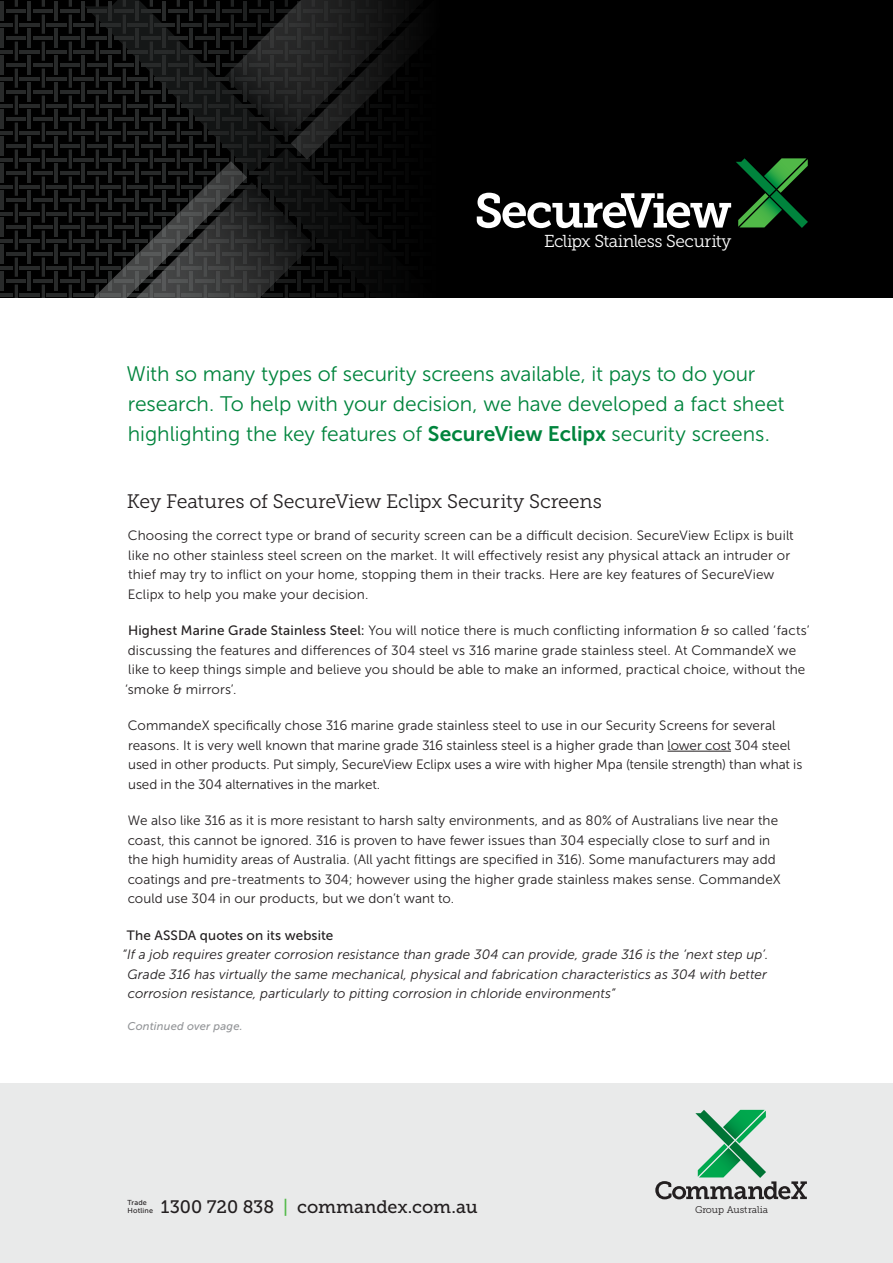
<style>
.page{position:relative;width:893px;height:1263px;background:#fff}
.page>*{position:absolute;margin:0;border:0;box-sizing:border-box;transform-origin:0 0}
.t1{font:21px/30px "Museo Sans 300";letter-spacing:-.005em;color:#00843d}
.t2{font:19.5px "Museo Slab 300";letter-spacing:-.005em;color:#231f20}
.t3{font:18px "Museo Slab 500";letter-spacing:-.005em;color:#231f20}
.t4{font:17.25px "Museo Slab 300";letter-spacing:-.025em;color:#fff}
.t5{font:13.5px/19.5px "Museo Sans 300";letter-spacing:.005em;color:#231f20}
.t6{font:italic 13.5px/19.5px "Museo Sans 300";letter-spacing:.005em;color:#231f20;text-align:justify}
.t7{font:13.5px "Museo Sans 500";letter-spacing:.01em;color:#231f20}
.t8{font:italic 11.25px "Museo Sans 500";letter-spacing:.02em;color:#939598}
.t9{font:9.75px "Museo Slab 300";letter-spacing:-.005em;color:#231f20}
.t10{font:7.2px/7.5px "Museo Sans 500";letter-spacing:.025em;color:#231f20}
.s1{font-family:"Museo Sans 700"}
.s2{font-family:"Museo Sans 500"}
.s3{color:#51b948}
</style>
<div class="page">
<div style="left:0;top:1083px;width:893px;height:180px;background:#e9eaea"></div>
<hr style="left:667px;top:751px;width:64px;height:1px;background:#231f20">
<div style="left:0;top:0;width:893px;height:298px;background:#000"></div>
<svg style="left:0;top:0;width:85px;height:298px"></svg>
<svg style="left:85px;top:0;width:79px;height:298px"></svg>
<svg style="left:164px;top:0;width:354px;height:298px"></svg>
<svg style="left:477px;top:123px;width:331px;height:105px"></svg>
<svg style="left:655px;top:1110px;width:152px;height:89px"></svg>
<p class="t4" style="left:544px;top:232px;width:189px">Eclipx Stainless Security</p>
<h1 class="t1" style="left:126px;top:359px;width:660px">With so many types of security screens available, it pays to do your research. To help with your decision, we have developed a fact sheet highlighting the key features of <span class="s1">SecureView Eclipx</span> security screens.</h1>
<h2 class="t2" style="left:127px;top:491px;width:477px">Key Features of SecureView Eclipx Security Screens</h2>
<p class="t5" style="left:128px;top:526px;width:667px">Choosing the correct type or brand of security screen can be a difficult decision. SecureView Eclipx is built like no other stainless steel screen on the market. It will effectively resist any physical attack an intruder or thief may try to inflict on your home, stopping them in their tracks. Here are key features of SecureView Eclipx to help you make your decision.</p>
<p class="t5" style="left:125px;top:621px;width:686px"><span class="s2">Highest Marine Grade Stainless Steel:</span> You will notice there is much conflicting information &amp; so called ‘facts’ discussing the features and differences of 304 steel vs 316 marine grade stainless steel. At CommandeX we like to keep things simple and believe you should be able to make an informed, practical choice, without the ‘smoke &amp; mirrors’.</p>
<p class="t5" style="left:128px;top:716px;width:676px">CommandeX specifically chose 316 marine grade stainless steel to use in our Security Screens for several reasons. It is very well known that marine grade 316 stainless steel is a higher grade than lower cost 304 steel used in other products. Put simply, SecureView Eclipx uses a wire with higher Mpa (tensile strength) than what is used in the 304 alternatives in the market.</p>
<p class="t5" style="left:128px;top:811px;width:655px">We also like 316 as it is more resistant to harsh salty environments, and as 80% of Australians live near the coast, this cannot be ignored. 316 is proven to have fewer issues than 304 especially close to surf and in the high humidity areas of Australia. (All yacht fittings are specified in 316). Some manufacturers may add coatings and pre-treatments to 304; however using the higher grade stainless makes sense. CommandeX could use 304 in our products, but we don’t want to.</p>
<p class="t7" style="left:127px;top:928px;width:208px">The ASSDA quotes on its website</p>
<p class="t6" style="left:128px;top:945px;width:642px;text-indent:-5px">“If a job requires greater corrosion resistance than grade 304 can provide, grade 316 is the ‘next step up’.<br>Grade 316 has virtually the same mechanical, physical and fabrication characteristics as 304 with better corrosion resistance, particularly to pitting corrosion in chloride environments”</p>
<p class="t8" style="left:128px;top:1020px;width:117px">Continued over page.</p>
<p class="t10" style="left:128px;top:1199px;width:27px">Trade<br>Hotline</p>
<h3 class="t3" style="left:161px;top:1196px;width:318px">1300 720 838 <span class="s3">|</span> commandex.com.au</h3>
<p class="t9" style="left:695px;top:1204px;width:75px">Group Australia</p>
</div>
